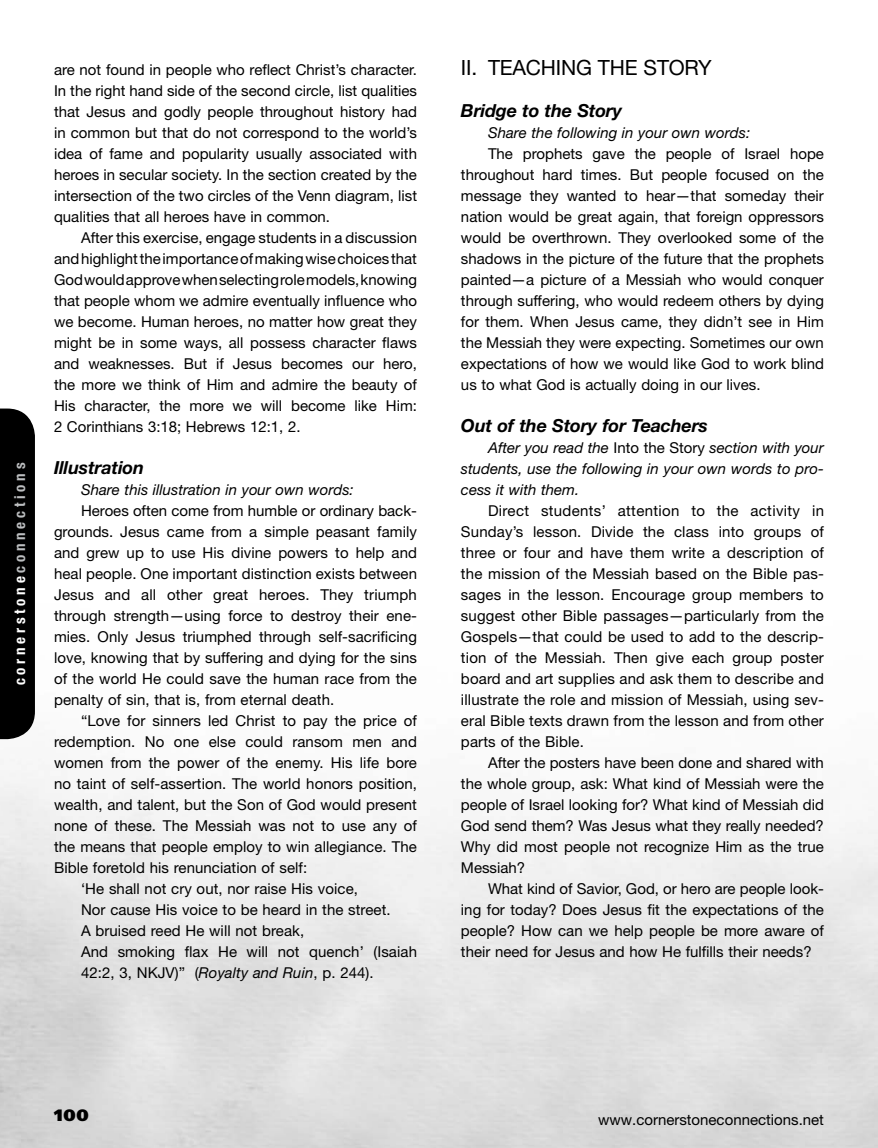
<style>
.page{position:relative;width:878px;height:1148px;background:#fff}
.page>*{position:absolute;margin:0;border:0;box-sizing:border-box;transform-origin:0 0}
.t1{font:21px "Helvetica Neue";letter-spacing:-.01em;color:#000}
.t2{font:italic 700 18px "Helvetica Neue";letter-spacing:-.01em;color:#000}
.t3{font:900 16.5px "Frutiger";color:#000}
.t4{font:15px/21px "Helvetica Neue";letter-spacing:.005em;color:#000;text-align:justify}
.t5{font:italic 15px/21px "Helvetica Neue";color:#000;text-align:justify}
.t6{font:700 condensed 15px "Helvetica Neue";letter-spacing:.25em;color:#fff}
.s1{color:#bcbec0}
.s2{font-style:italic}
.s3{font-style:normal}
</style>
<div class="page">
<div style="left:0;top:408px;width:35px;height:331px;background:#000"></div>
<p class="t6" style="left:11px;top:685px;width:224px;rotate:-90deg">cornerstone<span class="s1">connections</span></p>
<p class="t4" style="left:54px;top:59px;width:364px">are not found in people who reflect Christ’s character.<br>In the right hand side of the second circle, list qualities that Jesus and godly people throughout history had in common but that do not correspond to the world’s idea of fame and popularity usually associated with heroes in secular society. In the section created by the intersection of the two circles of the Venn diagram, list qualities that all heroes have in common.</p>
<p class="t4" style="left:54px;top:227px;width:364px;text-indent:27px">After this exercise, engage students in a discussion and highlight the importance of making wise choices that God would approve when selecting role models, knowing that people whom we admire eventually influence who we become. Human heroes, no matter how great they might be in some ways, all possess character flaws and weaknesses. But if Jesus becomes our hero, the more we think of Him and admire the beauty of His character, the more we will become like Him:<br>2 Corinthians 3:18; Hebrews 12:1, 2.</p>
<p class="t2" style="left:54px;top:456px;width:91px">Illustration</p>
<p class="t5" style="left:81px;top:479px;width:274px">Share this illustration in your own words:</p>
<p class="t4" style="left:54px;top:500px;width:364px;text-indent:27px">Heroes often come from humble or ordinary back&shy;grounds. Jesus came from a simple peasant family and grew up to use His divine powers to help and heal people. One important distinction exists between Jesus and all other great heroes. They triumph through strength—using force to destroy their ene&shy;mies. Only Jesus triumphed through self-sacrificing love, knowing that by suffering and dying for the sins of the world He could save the human race from the penalty of sin, that is, from eternal death.</p>
<p class="t4" style="left:81px;top:710px;width:337px">“Love for sinners led Christ to pay the price of</p>
<p class="t4" style="left:54px;top:731px;width:364px">redemption. No one else could ransom men and</p>
<p class="t4" style="left:54px;top:752px;width:364px">women from the power of the enemy. His life bore</p>
<p class="t4" style="left:54px;top:773px;width:364px">no taint of self-assertion. The world honors position,</p>
<p class="t4" style="left:54px;top:794px;width:364px">wealth, and talent, but the Son of God would present</p>
<p class="t4" style="left:54px;top:815px;width:364px">none of these. The Messiah was not to use any of</p>
<p class="t4" style="left:54px;top:836px;width:364px">the means that people employ to win allegiance. The</p>
<p class="t4" style="left:54px;top:857px;width:255px">Bible foretold his renunciation of self:</p>
<p class="t4" style="left:81px;top:878px;width:278px">‘He shall not cry out, nor raise His voice,</p>
<p class="t4" style="left:81px;top:899px;width:311px">Nor cause His voice to be heard in the street.</p>
<p class="t4" style="left:81px;top:920px;width:225px">A bruised reed He will not break,</p>
<p class="t4" style="left:81px;top:941px;width:337px">And smoking flax He will not quench’ (Isaiah</p>
<p class="t4" style="left:81px;top:962px;width:294px">42:2, 3, NKJV)” (<span class="s2">Royalty and Ruin</span>, p. 244).</p>
<h1 class="t1" style="left:461px;top:55px;width:252px">II. TEACHING THE STORY</h1>
<p class="t2" style="left:461px;top:99px;width:163px">Bridge to the Story</p>
<p class="t5" style="left:488px;top:122px;width:264px">Share the following in your own words:</p>
<p class="t4" style="left:461px;top:143px;width:364px;text-indent:27px">The prophets gave the people of Israel hope throughout hard times. But people focused on the message they wanted to hear—that someday their nation would be great again, that foreign oppressors would be overthrown. They overlooked some of the shadows in the picture of the future that the prophets painted—a picture of a Messiah who would conquer through suffering, who would redeem others by dying for them. When Jesus came, they didn’t see in Him the Messiah they were expecting. Sometimes our own expectations of how we would like God to work blind us to what God is actually doing in our lives.</p>
<p class="t2" style="left:461px;top:414px;width:248px">Out of the Story for Teachers</p>
<p class="t5" style="left:461px;top:437px;width:364px;text-indent:27px">After you read the <span class="s3">Into the Story</span> section with your students, use the following in your own words to pro&shy;cess it with them.</p>
<p class="t4" style="left:461px;top:500px;width:364px;text-indent:27px">Direct students’ attention to the activity in Sunday’s lesson. Divide the class into groups of three or four and have them write a description of the mission of the Messiah based on the Bible pas&shy;sages in the lesson. Encourage group members to suggest other Bible passages—particularly from the Gospels—that could be used to add to the descrip&shy;tion of the Messiah. Then give each group poster board and art supplies and ask them to describe and illustrate the role and mission of Messiah, using sev&shy;eral Bible texts drawn from the lesson and from other parts of the Bible.</p>
<p class="t4" style="left:461px;top:752px;width:364px;text-indent:27px">After the posters have been done and shared with the whole group, ask: What kind of Messiah were the people of Israel looking for? What kind of Messiah did God send them? Was Jesus what they really needed?<br>Why did most people not recognize Him as the true Messiah?</p>
<p class="t4" style="left:461px;top:878px;width:364px;text-indent:27px">What kind of Savior, God, or hero are people look&shy;ing for today? Does Jesus fit the expectations of the people? How can we help people be more aware of their need for Jesus and how He fulfills their needs?</p>
<p class="t3" style="left:54px;top:1104px;width:36px">100</p>
<p class="t4" style="left:598px;top:1109px;width:227px">www.cornerstoneconnections.net</p>
</div>
